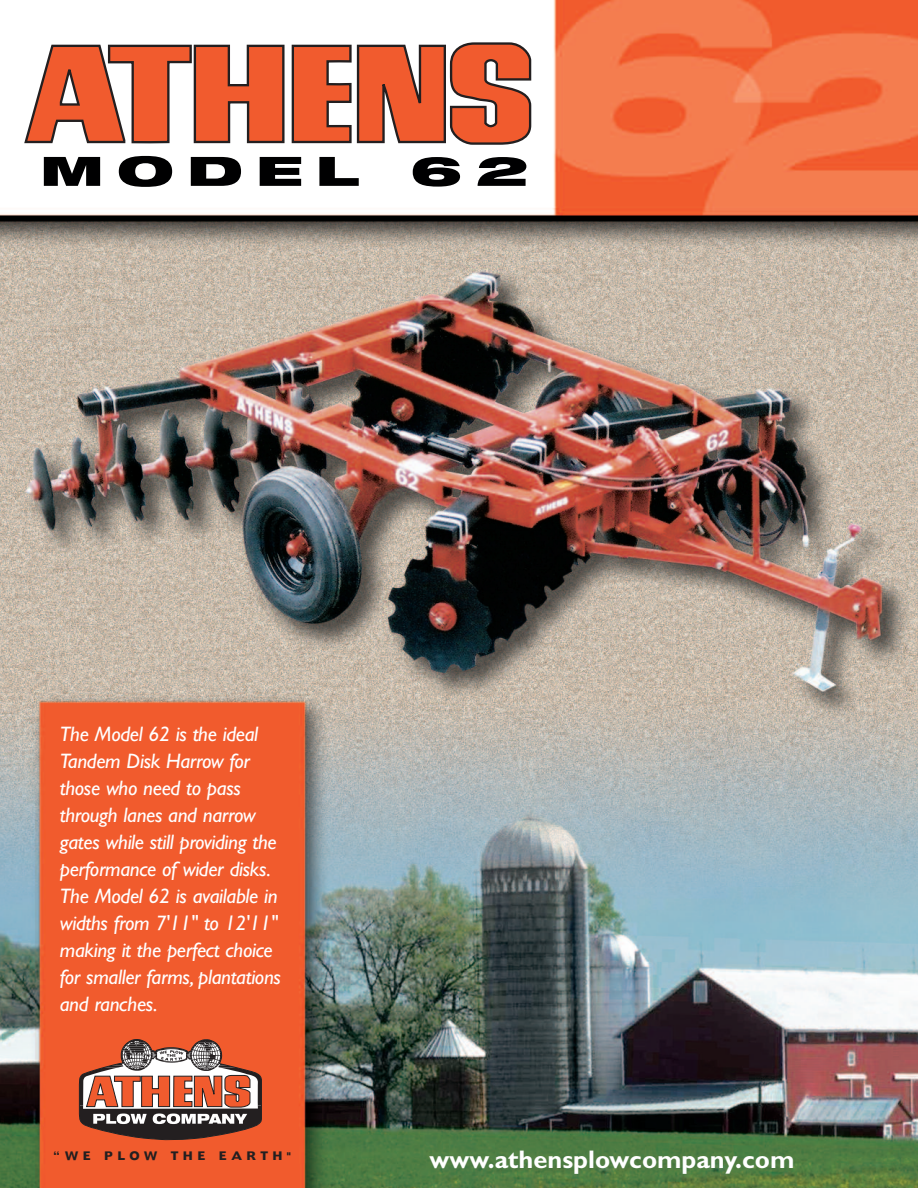
<style>
.page{position:relative;width:918px;height:1188px;background:#fff}
.page>*{position:absolute;margin:0;border:0;box-sizing:border-box;transform-origin:0 0}
.t1{font:900 expanded 40.5px "Helvetica Neue";letter-spacing:.24em;color:#000001;scale:1.35 1}
.t2{font:700 25.5px "Gill Sans";color:#fff}
.t3{font:italic 21px/27px "Gill Sans";letter-spacing:-.015em;color:#fff}
.t4{font:10.95px "Humanist 970 BT Bold C";letter-spacing:.35em;color:#231f20}
</style>
<div class="page">
<img style="left:0;top:0;width:918px;height:1188px">
<svg style="left:79px;top:1039px;width:183px;height:101px"></svg>
<svg style="left:24px;top:41px;width:508px;height:105px"></svg>
<h1 class="t1" style="left:40px;top:156px;width:238px">MODEL</h1>
<h1 class="t1" style="left:410px;top:156px;width:89px">62</h1>
<p class="t3" style="left:60px;top:723px;width:223px">The Model 62 is the ideal<br>Tandem Disk Harrow for those who need to pass through lanes and narrow gates while still providing the performance of wider disks.<br>The Model 62 is available in widths from 7'11" to 12'11" making it the perfect choice for smaller farms, plantations and ranches.</p>
<p class="t4" style="left:53px;top:1152px;width:239px">“WE PLOW THE EARTH"</p>
<p class="t2" style="left:430px;top:1150px;width:366px">www.athensplowcompany.com</p>
</div>
